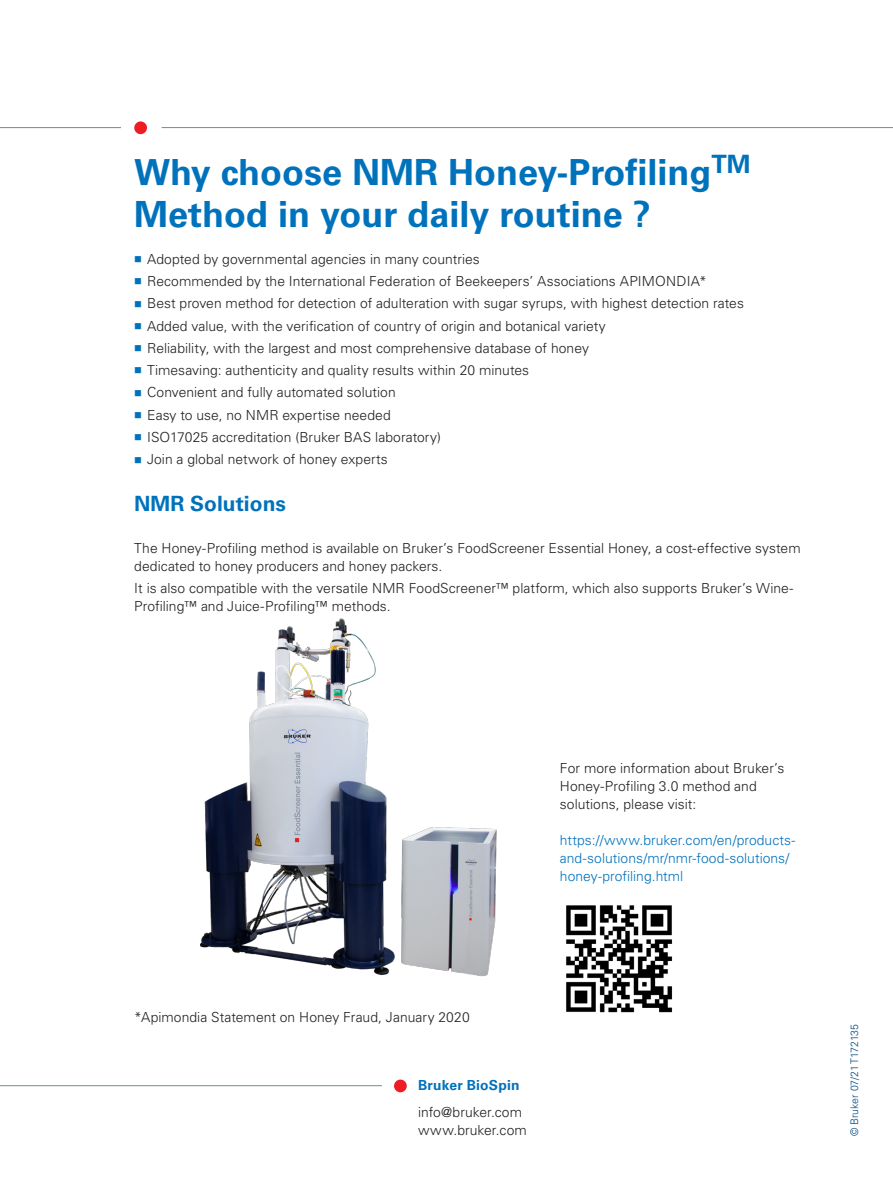
<style>
.page{position:relative;width:893px;height:1187px;background:#fff}
.page>*{position:absolute;margin:0;border:0;box-sizing:border-box;transform-origin:0 0}
.brochure_Headline{font:700 36px/42px "Univers LT Std";color:#0072bc}
.brochure_subheadline{font:700 21px "Univers LT Std";color:#0072bc}
.brochure_list{font:300 13.8px/18px "Univers LT Std";letter-spacing:.005em;color:#231f20}
.brochure_list-2{font:300 13.8px/18px "Univers LT Std";letter-spacing:.005em;color:#0072bc}
.brochure_body{font:300 13.8px "Univers LT Std";letter-spacing:.005em;color:#231f20}
.brochure_subheadline-2{font:700 13.8px "Univers LT Std";letter-spacing:.015em;color:#0072bc}
.brochure_literature{font:300 10.5px "Univers LT Std";color:#004a7f}
</style>
<div class="page">
<img style="left:200px;top:618px;width:297px;height:359px">
<hr style="left:0;top:1085px;width:382px;height:1px;background:#738a95">
<div style="left:394px;top:1079px;width:13px;height:13px;background:#ee1d23;border-radius:50%"></div>
<hr style="left:0;top:127px;width:121px;height:1px;background:#738a95">
<div style="left:134px;top:121px;width:13px;height:13px;background:#ee1d23;border-radius:50%"></div>
<hr style="left:162px;top:127px;width:731px;height:1px;background:#738a95">
<img style="left:566px;top:905px;width:107px;height:108px">
<p class="brochure_Headline" style="left:134px;top:151px;width:618px">Why choose NMR Honey-Profiling<sup>TM<br></sup>Method in your daily routine ?</p>
<p class="brochure_list" style="left:147px;top:250px;width:334px">Adopted by governmental agencies in many countries</p>
<p class="brochure_list" style="left:147px;top:272px;width:561px">Recommended by the International Federation of Beekeepers’ Associations APIMONDIA*</p>
<p class="brochure_list" style="left:147px;top:294px;width:598px">Best proven method for detection of adulteration with sugar syrups, with highest detection rates</p>
<p class="brochure_list" style="left:147px;top:317px;width:460px">Added value, with the verification of country of origin and botanical variety</p>
<p class="brochure_list" style="left:147px;top:339px;width:443px">Reliability, with the largest and most comprehensive database of honey</p>
<p class="brochure_list" style="left:147px;top:361px;width:384px">Timesaving: authenticity and quality results within 20 minutes</p>
<p class="brochure_list" style="left:147px;top:383px;width:250px">Convenient and fully automated solution</p>
<p class="brochure_list" style="left:147px;top:406px;width:245px">Easy to use, no NMR expertise needed</p>
<p class="brochure_list" style="left:147px;top:428px;width:295px">ISO17025 accreditation (Bruker BAS laboratory)</p>
<p class="brochure_list" style="left:147px;top:450px;width:242px">Join a global network of honey experts</p>
<p class="brochure_subheadline" style="left:134px;top:491px;width:153px">NMR Solutions</p>
<p class="brochure_list" style="left:134px;top:538px;width:668px">The Honey-Profiling method is available on Bruker’s FoodScreener Essential Honey, a cost-effective system dedicated to honey producers and honey packers.</p>
<p class="brochure_list" style="left:134px;top:579px;width:661px">It is also compatible with the versatile NMR FoodScreener™ platform, which also supports Bruker’s Wine-<br>Profiling™ and Juice-Profiling™ methods.</p>
<p class="brochure_list" style="left:560px;top:758px;width:226px">For more information about Bruker’s<br>Honey-Profiling 3.0 method and solutions, please visit:</p>
<p class="brochure_list-2" style="left:560px;top:830px;width:237px">https://www.bruker.com/en/products&shy;and-solutions/mr/nmr-food-solutions/ honey-profiling.html</p>
<p class="brochure_list" style="left:134px;top:1007px;width:337px">*Apimondia Statement on Honey Fraud, January 2020</p>
<p class="brochure_subheadline-2" style="left:418px;top:1076px;width:103px">Bruker BioSpin</p>
<p class="brochure_body" style="left:418px;top:1103px;width:105px">info@bruker.com</p>
<p class="brochure_body" style="left:418px;top:1121px;width:110px">www.bruker.com</p>
<p class="brochure_literature" style="left:848px;top:1136px;width:114px;rotate:-90deg">© Bruker 07/21 T172135</p>
</div>
